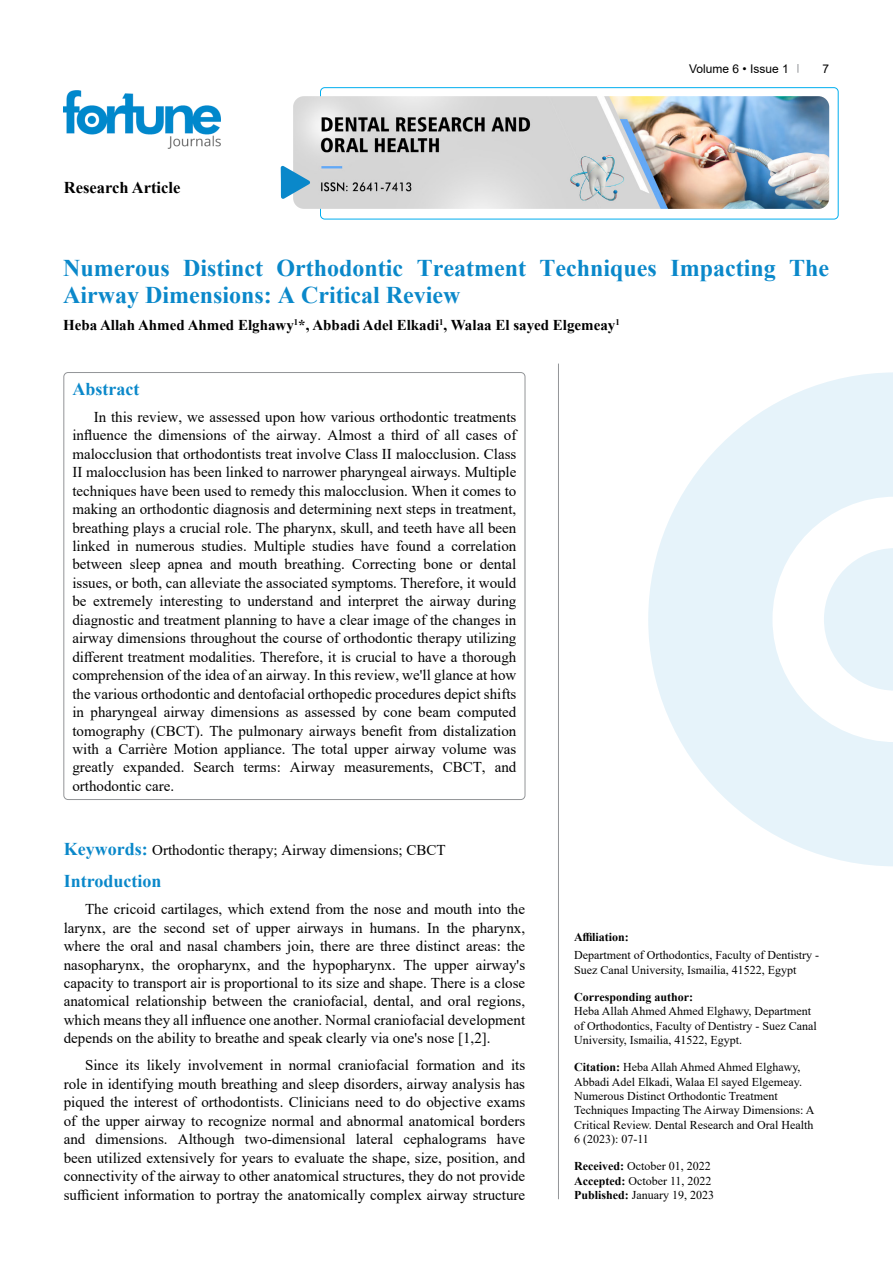
<style>
.page{position:relative;width:893px;height:1263px;background:#fff}
.page>*{position:absolute;margin:0;border:0;box-sizing:border-box;transform-origin:0 0}
.t1{font:700 24px/27px "Times New Roman";color:#0a88ca}
.t2{font:700 18px "Times New Roman";color:#0a88ca}
.t3{font:700 16.5px "Times New Roman";color:#000}
.t4{font:15px/18.5px "Times New Roman";color:#000;text-align:justify}
.t5{font:700 15px "Times New Roman";color:#000}
.t6{font:12px/14.4px "Times New Roman";color:#000}
.t7{font:700 12px "Times New Roman";color:#000}
.t8{font:12px "Arial";color:#000}
.s1{font-weight:700;font-size:18px;color:#0a88ca}
.s2{font-weight:700}
</style>
<div class="page">
<div style="left:320px;top:87px;width:518px;height:132px;border:1px solid #00aeef;border-radius:4px"></div>
<img style="left:64px;top:90px;width:157px;height:59px">
<img style="left:293px;top:96px;width:536px;height:113px">
<svg style="left:281px;top:166px;width:29px;height:33px"></svg>
<hr style="left:558px;top:364px;width:1px;height:835px;background:#939598">
<svg style="left:648px;top:372px;width:245px;height:494px;fill:#e6f3fa"></svg>
<svg style="left:824px;top:548px;width:69px;height:143px"></svg>
<p class="t3" style="left:64px;top:175px;width:118px">Research Article</p>
<p class="t8" style="left:689px;top:60px;width:101px">Volume 6 • Issue 1</p>
<p class="t8" style="left:822px;top:60px;width:8px">7</p>
<h1 class="t1" style="left:63px;top:254px;width:768px">Numerous Distinct Orthodontic Treatment Techniques Impacting The<br>Airway Dimensions: A Critical Review</h1>
<p class="t5" style="left:63px;top:314px;width:558px">Heba Allah Ahmed Ahmed Elghawy<sup>1</sup>*, Abbadi Adel Elkadi<sup>1</sup>, Walaa El sayed Elgemeay<sup>1</sup></p>
<p class="t2" style="left:72px;top:376px;width:68px">Abstract</p>
<p class="t4" style="left:72px;top:407px;width:445px;text-indent:21px">In this review, we assessed upon how various orthodontic treatments influence the dimensions of the airway. Almost a third of all cases of malocclusion that orthodontists treat involve Class II malocclusion. Class II malocclusion has been linked to narrower pharyngeal airways. Multiple techniques have been used to remedy this malocclusion. When it comes to making an orthodontic diagnosis and determining next steps in treatment, breathing plays a crucial role. The pharynx, skull, and teeth have all been linked in numerous studies. Multiple studies have found a correlation between sleep apnea and mouth breathing. Correcting bone or dental issues, or both, can alleviate the associated symptoms. Therefore, it would be extremely interesting to understand and interpret the airway during diagnostic and treatment planning to have a clear image of the changes in airway dimensions throughout the course of orthodontic therapy utilizing different treatment modalities. Therefore, it is crucial to have a thorough comprehension of the idea of an airway. In this review, we'll glance at how the various orthodontic and dentofacial orthopedic procedures depict shifts in pharyngeal airway dimensions as assessed by cone beam computed tomography (CBCT). The pulmonary airways benefit from distalization with a Carrière Motion appliance. The total upper airway volume was greatly expanded. Search terms: Airway measurements, CBCT, and orthodontic care.</p>
<p class="t4" style="left:64px;top:840px;width:383px"><span class="s1">Keywords:</span> Orthodontic therapy; Airway dimensions; CBCT</p>
<p class="t2" style="left:64px;top:868px;width:99px">Introduction</p>
<p class="t4" style="left:64px;top:899px;width:463px;text-indent:21px">The cricoid cartilages, which extend from the nose and mouth into the larynx, are the second set of upper airways in humans. In the pharynx, where the oral and nasal chambers join, there are three distinct areas: the nasopharynx, the oropharynx, and the hypopharynx. The upper airway's capacity to transport air is proportional to its size and shape. There is a close anatomical relationship between the craniofacial, dental, and oral regions, which means they all influence one another. Normal craniofacial development depends on the ability to breathe and speak clearly via one's nose [1,2].</p>
<p class="t4" style="left:64px;top:1055px;width:463px;text-indent:21px">Since its likely involvement in normal craniofacial formation and its role in identifying mouth breathing and sleep disorders, airway analysis has piqued the interest of orthodontists. Clinicians need to do objective exams of the upper airway to recognize normal and abnormal anatomical borders and dimensions. Although two-dimensional lateral cephalograms have been utilized extensively for years to evaluate the shape, size, position, and connectivity of the airway to other anatomical structures, they do not provide sufficient information to portray the anatomically complex airway structure</p>
<p class="t7" style="left:574px;top:928px;width:56px">Affiliation:</p>
<p class="t6" style="left:574px;top:948px;width:246px">Department of Orthodontics, Faculty of Dentistry -<br>Suez Canal University, Ismailia, 41522, Egypt</p>
<p class="t7" style="left:574px;top:988px;width:121px">Corresponding author:</p>
<p class="t6" style="left:574px;top:1004px;width:244px">Heba Allah Ahmed Ahmed Elghawy, Department of Orthodontics, Faculty of Dentistry - Suez Canal<br>University, Ismailia, 41522, Egypt.</p>
<p class="t6" style="left:574px;top:1059px;width:242px"><span class="s2">Citation:</span> Heba Allah Ahmed Ahmed Elghawy, Abbadi Adel Elkadi, Walaa El sayed Elgemeay.<br>Numerous Distinct Orthodontic Treatment Techniques Impacting The Airway Dimensions: A Critical Review. Dental Research and Oral Health 6 (2023): 07-11</p>
<p class="t6" style="left:574px;top:1159px;width:142px"><span class="s2">Received:</span> October 01, 2022<br><span class="s2">Accepted:</span> October 11, 2022<br><span class="s2">Published:</span> January 19, 2023</p>
</div>
